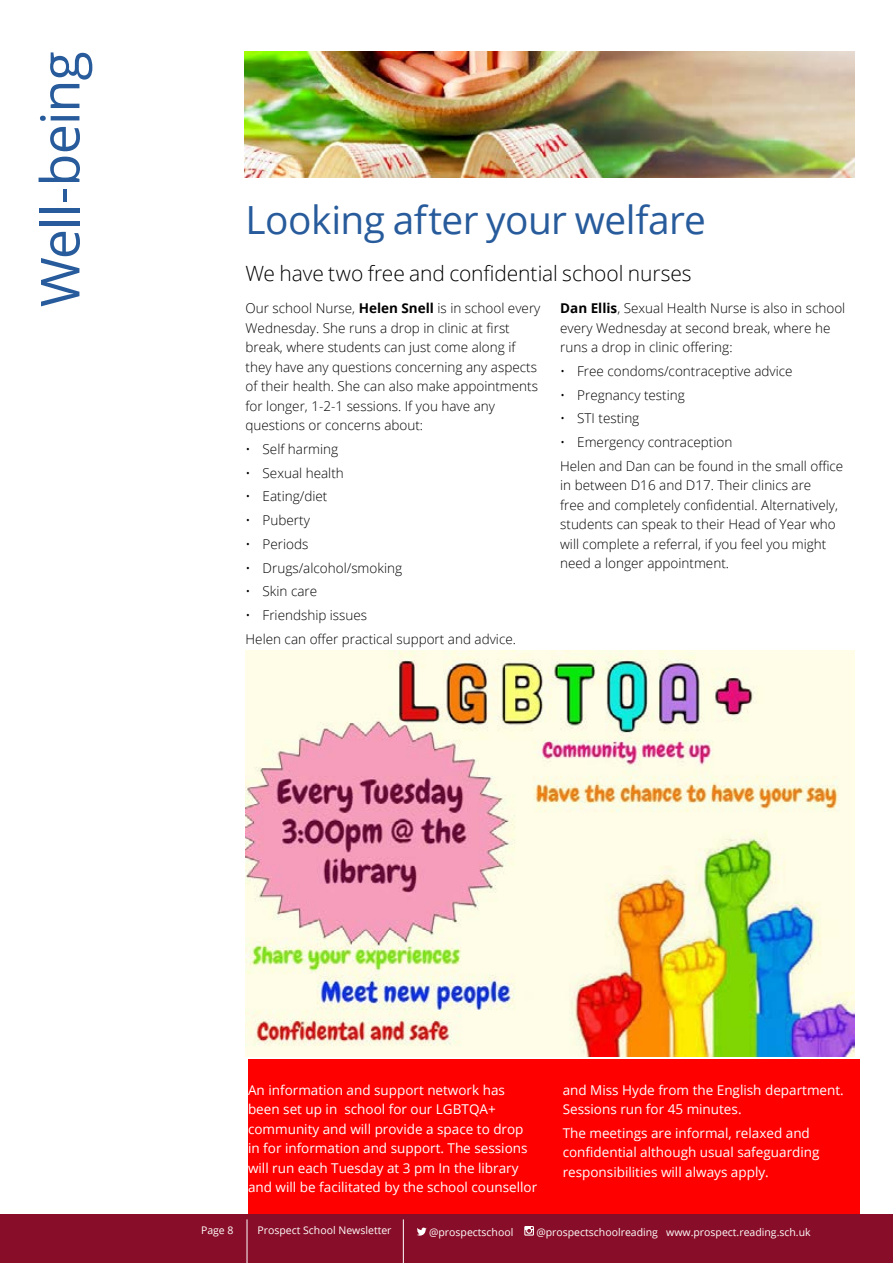
<style>
.page{position:relative;width:893px;height:1263px;background:#fff}
.page>*{position:absolute;margin:0;border:0;box-sizing:border-box;transform-origin:0 0}
.t1{font:53.85px "Open Sans";letter-spacing:-.02em;color:#275b9b}
.t2{font:38.85px "Open Sans";letter-spacing:-.015em;color:#275b9b}
.t3{font:300 21px "Open Sans";letter-spacing:-.005em;color:#000}
.t4{font:300 13.5px/19.5px "Open Sans";color:#000}
.t5{font:13.5px/19.5px "Open Sans";color:#fff}
.t6{font:10.5px "Open Sans";color:#fff}
.s1{font-weight:700}
</style>
<div class="page">
<div style="left:0;top:1214px;width:893px;height:49px;background:#880d28"></div>
<svg style="left:417px;top:1227px;width:10px;height:8px"></svg>
<svg style="left:524px;top:1226px;width:10px;height:9px"></svg>
<hr style="left:247px;top:1219px;width:1px;height:44px;background:#fff">
<hr style="left:403px;top:1219px;width:1px;height:44px;background:#fff">
<img style="left:244px;top:51px;width:611px;height:127px">
<img style="left:246px;top:651px;width:609px;height:406px">
<div style="left:248px;top:1059px;width:611px;height:154px;background:#f00"></div>
<h1 class="t1" style="left:23px;top:307px;width:257px;rotate:-90deg">Well-being</h1>
<h2 class="t2" style="left:246px;top:193px;width:462px">Looking after your welfare</h2>
<h3 class="t3" style="left:246px;top:259px;width:448px">We have two free and confidential school nurses</h3>
<p class="t4" style="left:246px;top:298px;width:296px">Our school Nurse, <span class="s1">Helen Snell</span> is in school every Wednesday. She runs a drop in clinic at first break, where students can just come along if they have any questions concerning any aspects of their health. She can also make appointments for longer, 1-2-1 sessions. If you have any questions or concerns about:</p>
<p class="t4" style="left:246px;top:439px;width:94px">• Self harming</p>
<p class="t4" style="left:246px;top:463px;width:100px">• Sexual health</p>
<p class="t4" style="left:246px;top:486px;width:83px">• Eating/diet</p>
<p class="t4" style="left:246px;top:510px;width:66px">• Puberty</p>
<p class="t4" style="left:246px;top:534px;width:64px">• Periods</p>
<p class="t4" style="left:246px;top:557px;width:158px">• Drugs/alcohol/smoking</p>
<p class="t4" style="left:246px;top:581px;width:73px">• Skin care</p>
<p class="t4" style="left:246px;top:603px;width:272px;line-height:23.7px">• Friendship issues<br>Helen can offer practical support and advice.</p>
<p class="t4" style="left:560px;top:298px;width:287px"><span class="s1">Dan Ellis</span>, Sexual Health Nurse is also in school every Wednesday at second break, where he runs a drop in clinic offering:</p>
<p class="t4" style="left:560px;top:361px;width:234px">• Free condoms/contraceptive advice</p>
<p class="t4" style="left:560px;top:384px;width:126px">• Pregnancy testing</p>
<p class="t4" style="left:560px;top:408px;width:81px">• STI testing</p>
<p class="t4" style="left:560px;top:430px;width:285px;line-height:23.7px">• Emergency contraception<br>Helen and Dan can be found in the small office</p>
<p class="t4" style="left:560px;top:475px;width:279px">in between D16 and D17. Their clinics are free and completely confidential. Alternatively, students can speak to their Head of Year who will complete a referral, if you feel you might need a longer appointment.</p>
<p class="t5" style="left:248px;top:1080px;width:291px">An information and support network has been set up in school for our LGBTQA+ community and will provide a space to drop in for information and support. The sessions will run each Tuesday at 3 pm In the library and will be facilitated by the school counsellor</p>
<p class="t5" style="left:563px;top:1080px;width:283px">and Miss Hyde from the English department.<br>Sessions run for 45 minutes.</p>
<p class="t5" style="left:563px;top:1123px;width:258px">The meetings are informal, relaxed and confidential although usual safeguarding responsibilities will always apply.</p>
<p class="t6" style="left:201px;top:1223px;width:34px">Page 8</p>
<p class="t6" style="left:257px;top:1223px;width:136px">Prospect School Newsletter</p>
<p class="t6" style="left:429px;top:1224px;width:86px">@prospectschool</p>
<p class="t6" style="left:536px;top:1224px;width:276px">@prospectschoolreading www.prospect.reading.sch.uk</p>
</div>
